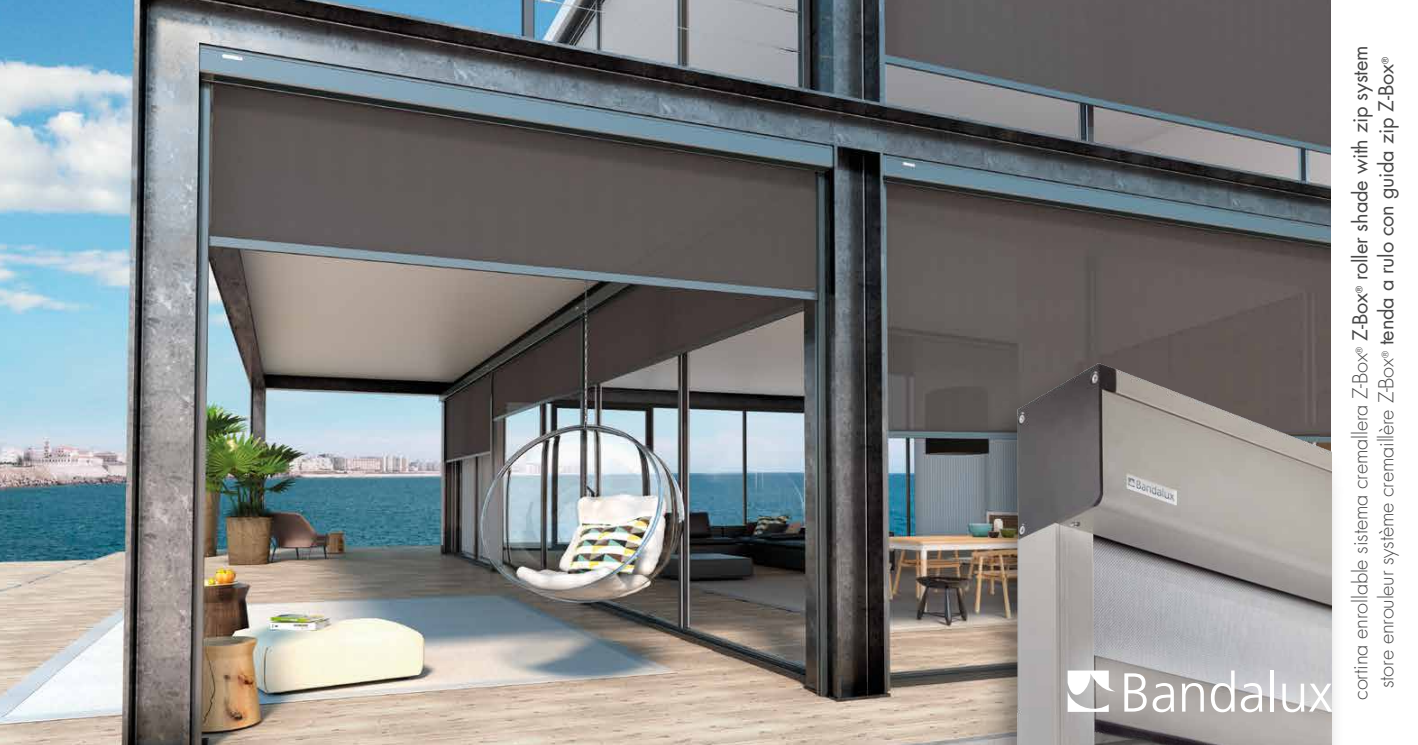
<style>
.page{position:relative;width:1418px;height:745px;background:#fff}
.page>*{position:absolute;margin:0;border:0;box-sizing:border-box;transform-origin:0 0}
.t1{font:300 20px "Futura Std";letter-spacing:-.01em;color:#484848}
.t2{font:20px "Futura";letter-spacing:-.01em;color:#484848}
.t3{font:300 8.75px "Futura Std";color:#484848}
.t4{font:8.75px "Futura";color:#484848}
</style>
<div class="page">
<img style="left:0;top:0;width:1330px;height:744px">
<div style="left:976px;top:359px;width:368px;height:385px;background:#fbfbfb"></div>
<img style="left:935px;top:333px;width:396px;height:411px">
<svg style="left:1067px;top:670px;width:48px;height:42px"></svg>
<svg style="left:1124px;top:673px;width:22px;height:38px"></svg>
<svg style="left:1152px;top:682px;width:22px;height:29px"></svg>
<svg style="left:1181px;top:682px;width:22px;height:29px"></svg>
<svg style="left:1210px;top:670px;width:24px;height:41px"></svg>
<svg style="left:1240px;top:682px;width:22px;height:29px"></svg>
<hr style="left:1270px;top:670px;width:3px;height:41px;background:#fff">
<svg style="left:1282px;top:683px;width:50px;height:28px"></svg>
<p class="t2" style="left:1346px;top:280px;width:236px;rotate:-90deg">roller shade with zip system</p>
<p class="t4" style="left:1379px;top:64px;width:8px;rotate:-90deg">®</p>
<p class="t2" style="left:1372px;top:345px;width:282px;rotate:-90deg">tenda a rulo con guida zip Z-Box</p>
<p class="t4" style="left:1353px;top:293px;width:8px;rotate:-90deg">®</p>
<p class="t2" style="left:1346px;top:340px;width:49px;rotate:-90deg">Z-Box</p>
<p class="t3" style="left:1353px;top:353px;width:8px;rotate:-90deg">®</p>
<p class="t1" style="left:1347px;top:699px;width:347px;rotate:-90deg">cortina enrollable sistema cremallera Z-Box</p>
<p class="t3" style="left:1379px;top:358px;width:8px;rotate:-90deg">®</p>
<p class="t1" style="left:1373px;top:687px;width:331px;rotate:-90deg">store enrouleur système cremaillère Z-Box</p>
</div>
